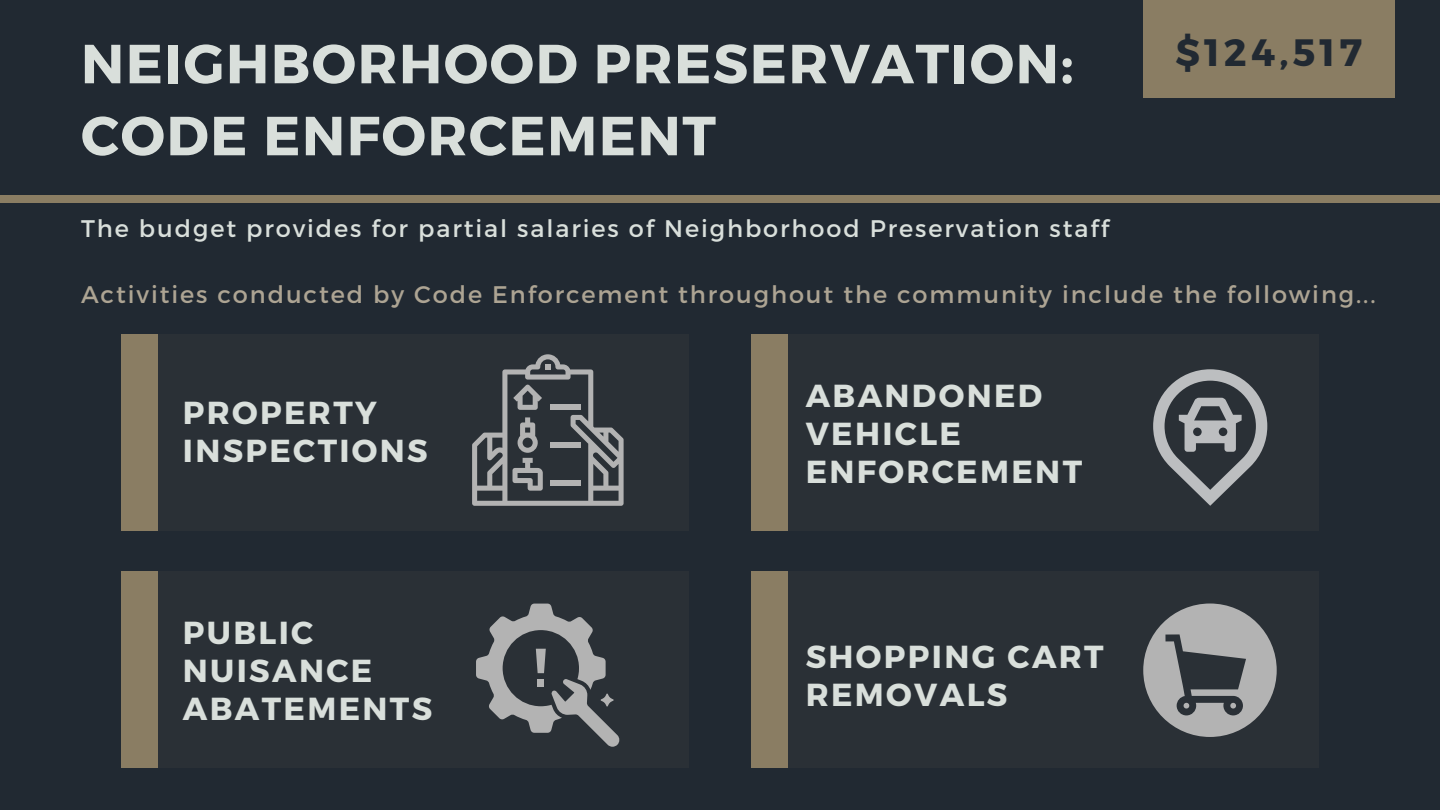
<style>
.page{position:relative;width:1440px;height:810px;background:#212932}
.page>*{position:absolute;margin:0;border:0;box-sizing:border-box;transform-origin:0 0}
.t1{font:700 55px/72px "Montserrat";letter-spacing:.03em;color:#d9dfdb}
.t2{font:700 38.1px "Montserrat";letter-spacing:.11em;color:#212932}
.t3{font:700 31.9px/37.9px "Montserrat";letter-spacing:.075em;color:#d9dfdb}
.t4{font:700 31.8px/38.2px "Montserrat";letter-spacing:.075em;color:#d9dfdb}
.t5{font:24px "Montserrat";letter-spacing:.08em;color:#ada493}
.t6{font:24px "Montserrat";letter-spacing:.08em;color:#d9dfdb}
</style>
<div class="page">
<div style="left:121px;top:334px;width:568px;height:197px;background:#2a3036"></div>
<div style="left:0;top:195px;width:1440px;height:8px;background:#8a7d63"></div>
<div style="left:121px;top:334px;width:37px;height:197px;background:#8a7d63"></div>
<div style="left:121px;top:571px;width:568px;height:197px;background:#2a3036"></div>
<div style="left:121px;top:571px;width:37px;height:197px;background:#8a7d63"></div>
<div style="left:751px;top:334px;width:568px;height:197px;background:#2a3036"></div>
<div style="left:751px;top:334px;width:37px;height:197px;background:#8a7d63"></div>
<div style="left:751px;top:571px;width:568px;height:197px;background:#2a3036"></div>
<div style="left:751px;top:571px;width:37px;height:197px;background:#8a7d63"></div>
<div style="left:1143px;top:0;width:251px;height:98px;background:#8a7d63"></div>
<svg style="left:1153px;top:369px;width:114px;height:137px"></svg>
<svg style="left:476px;top:604px;width:144px;height:143px"></svg>
<div style="left:537px;top:679px;width:7px;height:7px;background:#b3b3b3"></div>
<svg style="left:472px;top:354px;width:152px;height:152px"></svg>
<svg style="left:1143px;top:604px;width:134px;height:133px"></svg>
<h1 class="t1" style="left:81px;top:25px;width:994px">NEIGHBORHOOD PRESERVATION:<br>CODE ENFORCEMENT</h1>
<p class="t6" style="left:81px;top:212px;width:1029px">The budget provides for partial salaries of Neighborhood Preservation staff</p>
<h2 class="t2" style="left:1175px;top:27px;width:188px">$124,517</h2>
<p class="t5" style="left:81px;top:278px;width:1296px">Activities conducted by Code Enforcement throughout the community include the following...</p>
<h3 class="t4" style="left:183px;top:392px;width:246px">PROPERTY<br>INSPECTIONS</h3>
<h3 class="t3" style="left:183px;top:612px;width:251px">PUBLIC<br>NUISANCE<br>ABATEMENTS</h3>
<h3 class="t3" style="left:806px;top:376px;width:278px">ABANDONED<br>VEHICLE<br>ENFORCEMENT</h3>
<h3 class="t3" style="left:806px;top:636px;width:300px">SHOPPING CART<br>REMOVALS</h3>
</div>
